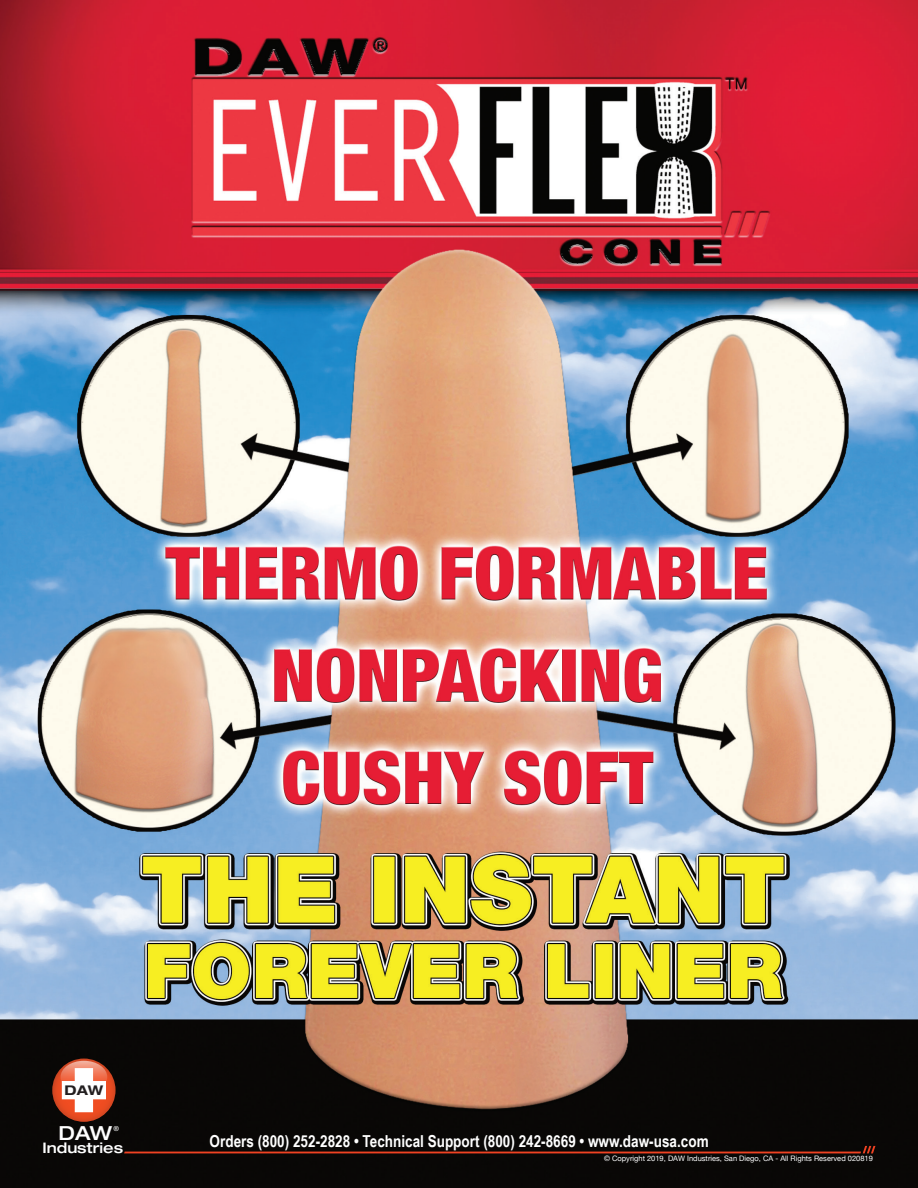
<style>
.page{position:relative;width:918px;height:1188px;background:#fff}
.page>*{position:absolute;margin:0;border:0;box-sizing:border-box;transform-origin:0 0}
.t1{font:500 expanded 19.35px "Helvetica Neue LT Pro";color:#fff}
.t2{font:700 16.5px "Arial Narrow";color:#fff}
.t3{font:500 expanded 14.55px "Helvetica Neue LT Pro";color:#fff}
.t4{font:700 expanded 13.35px "Helvetica Neue LT Pro";color:#231f20}
.t5{font:7.5px "Helvetica Neue";color:#fff}
.t6{font:500 6.9px "Helvetica Neue";color:#fff}
</style>
<div class="page">
<img style="left:0;top:0;width:918px;height:1188px">
<svg style="left:52px;top:1058px;width:64px;height:64px"></svg>
<svg style="left:61px;top:1061px;width:46px;height:32px"></svg>
<svg style="left:62px;top:1068px;width:44px;height:44px"></svg>
<svg style="left:124px;top:1146px;width:751px;height:7px;background:#38130b"></svg>
<p class="t4" style="left:65px;top:1082px;width:40px">DAW</p>
<p class="t1" style="left:59px;top:1121px;width:55px">DAW</p>
<p class="t3" style="left:43px;top:1139px;width:82px">Industries</p>
<p class="t6" style="left:114px;top:1123px;width:7px">®</p>
<p class="t2" style="left:210px;top:1128px;width:501px">Orders (800) 252-2828 • Technical Support (800) 242-8669 • www.daw-usa.com</p>
<p class="t5" style="left:604px;top:1153px;width:270px">© Copyright 2019, DAW Industries, San Diego, CA - All Rights Reserved 020819</p>
</div>
